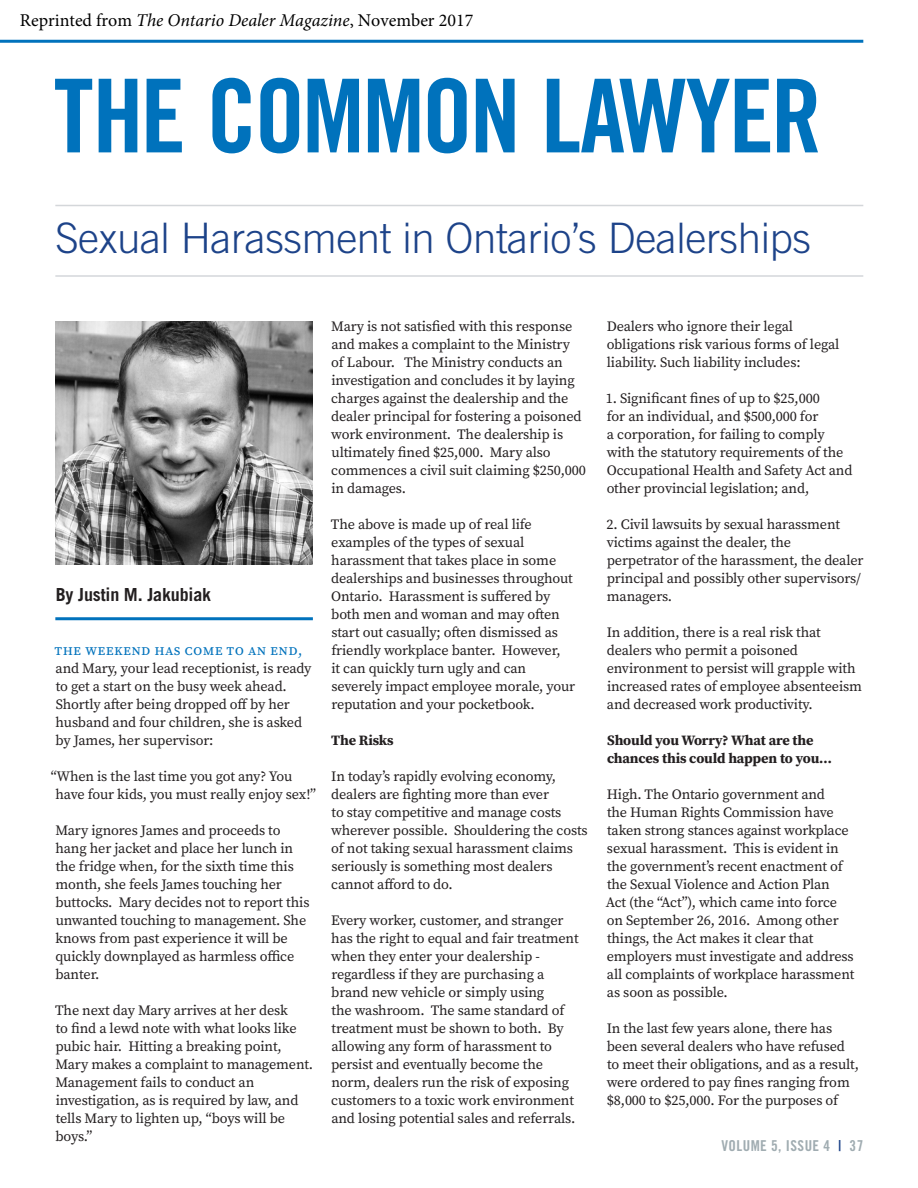
<style>
.page{position:relative;width:918px;height:1188px;background:#fff}
.page>*{position:absolute;margin:0;border:0;box-sizing:border-box;transform-origin:0 0}
.Large_Header{font:102px "Trade Gothic LT Std Bd Cn 20";letter-spacing:-.03em;color:#0072bc}
.t1{font:300 42px "Trade Gothic LT Std";letter-spacing:-.01em;color:#1d4389}
.t2{font:18px "Minion Pro";color:#000}
.t3{font:700 18px "Trade Gothic LT Std";letter-spacing:-.01em;color:#231f20}
.t4{font:15px "Trade Gothic LT Std Bd Cn 20";letter-spacing:.03em;color:#a0acb1}
.Body_Text{font:14.25px/18px "Source Serif Pro";letter-spacing:-.01em;color:#231f20}
.Body_Text-2{font:14.25px/18px "Source Serif Pro";letter-spacing:-.03em;color:#231f20}
.Body_Text-3{font:14.25px/18px "Source Serif Pro";letter-spacing:.02em;color:#231f20}
.Body_Text-4{font:700 14.25px/18px "Source Serif Pro";letter-spacing:-.01em;color:#231f20}
.s1{font-style:italic}
.s2{color:#0072bc}
.s3{color:#1d4389}
</style>
<div class="page">
<img style="left:55px;top:322px;width:258px;height:243px">
<hr style="left:0;top:40px;width:863px;height:3px;background:#0072bc">
<hr style="left:55px;top:275px;width:808px;height:2px;background:#d4d7da">
<hr style="left:55px;top:205px;width:808px;height:1px;background:#d4d7da">
<hr style="left:55px;top:617px;width:258px;height:3px;background:#0072bc">
<p class="t2" style="left:20px;top:8px;width:455px">Reprinted from <span class="s1">The Ontario Dealer Magazine</span>, November 2017</p>
<p class="Large_Header" style="left:54px;top:54px;width:770px">THE COMMON LAWYER</p>
<p class="t1" style="left:55px;top:213px;width:757px">Sexual Harassment in Ontario’s Dealerships</p>
<p class="t3" style="left:56px;top:583px;width:157px">By Justin M. Jakubiak</p>
<p class="Body_Text-3" style="left:55px;top:641px;width:258px"><span class="s2">the weekend has come to an end, </span>and Mary, your lead receptionist, is ready to get a start on the busy week ahead.<br>Shortly after being dropped off by her husband and four children, she is asked by James, her supervisor:</p>
<p class="Body_Text" style="left:56px;top:767px;width:262px;text-indent:-5px">“When is the last time you got any? You have four kids, you must really enjoy sex!”</p>
<p class="Body_Text-2" style="left:55px;top:821px;width:256px">Mary ignores James and proceeds to hang her jacket and place her lunch in the fridge when, for the sixth time this month, she feels James touching her buttocks. Mary decides not to report this unwanted touching to management. She knows from past experience it will be quickly downplayed as harmless office banter.</p>
<p class="Body_Text" style="left:55px;top:1001px;width:260px">The next day Mary arrives at her desk<br>to find a lewd note with what looks like pubic hair. Hitting a breaking point, Mary makes a complaint to management.<br>Management fails to conduct an investigation, as is required by law, and tells Mary to lighten up, “boys will be boys.”</p>
<p class="Body_Text" style="left:331px;top:317px;width:256px">Mary is not satisfied with this response and makes a complaint to the Ministry of Labour. The Ministry conducts an investigation and concludes it by laying charges against the dealership and the dealer principal for fostering a poisoned work environment. The dealership is ultimately fined $25,000. Mary also commences a civil suit claiming $250,000 in damages.</p>
<p class="Body_Text" style="left:331px;top:515px;width:246px">The above is made up of real life examples of the types of sexual harassment that takes place in some dealerships and businesses throughout Ontario. Harassment is suffered by both men and woman and may often start out casually; often dismissed as friendly workplace banter. However,<br>it can quickly turn ugly and can severely impact employee morale, your reputation and your pocketbook.</p>
<p class="Body_Text-4" style="left:331px;top:731px;width:64px">The Risks</p>
<p class="Body_Text" style="left:331px;top:767px;width:258px">In today’s rapidly evolving economy, dealers are fighting more than ever<br>to stay competitive and manage costs wherever possible. Shouldering the costs of not taking sexual harassment claims seriously is something most dealers cannot afford to do.</p>
<p class="Body_Text" style="left:331px;top:911px;width:249px">Every worker, customer, and stranger has the right to equal and fair treatment when they enter your dealership - regardless if they are purchasing a brand new vehicle or simply using<br>the washroom. The same standard of treatment must be shown to both. By allowing any form of harassment to persist and eventually become the norm, dealers run the risk of exposing customers to a toxic work environment and losing potential sales and referrals.</p>
<p class="Body_Text" style="left:607px;top:317px;width:234px">Dealers who ignore their legal obligations risk various forms of legal liability. Such liability includes:</p>
<p class="Body_Text" style="left:606px;top:389px;width:248px">1. Significant fines of up to $25,000<br>for an individual, and $500,000 for<br>a corporation, for failing to comply with the statutory requirements of the Occupational Health and Safety Act and other provincial legislation; and,</p>
<p class="Body_Text" style="left:607px;top:515px;width:259px">2. Civil lawsuits by sexual harassment victims against the dealer, the perpetrator of the harassment, the dealer principal and possibly other supervisors/ managers.</p>
<p class="Body_Text" style="left:607px;top:623px;width:257px">In addition, there is a real risk that dealers who permit a poisoned environment to persist will grapple with increased rates of employee absenteeism and decreased work productivity.</p>
<p class="Body_Text-4" style="left:607px;top:731px;width:226px">Should you Worry? What are the chances this could happen to you…</p>
<p class="Body_Text" style="left:606px;top:785px;width:250px">High. The Ontario government and<br>the Human Rights Commission have taken strong stances against workplace sexual harassment. This is evident in the government’s recent enactment of the Sexual Violence and Action Plan<br>Act (the “Act”), which came into force on September 26, 2016. Among other things, the Act makes it clear that employers must investigate and address all complaints of workplace harassment as soon as possible.</p>
<p class="Body_Text" style="left:607px;top:1019px;width:254px">In the last few years alone, there has been several dealers who have refused to meet their obligations, and as a result, were ordered to pay fines ranging from $8,000 to $25,000. For the purposes of</p>
<p class="t4" style="left:721px;top:1136px;width:143px">VOLUME 5, ISSUE 4 <span class="s3">|</span> 37</p>
</div>
